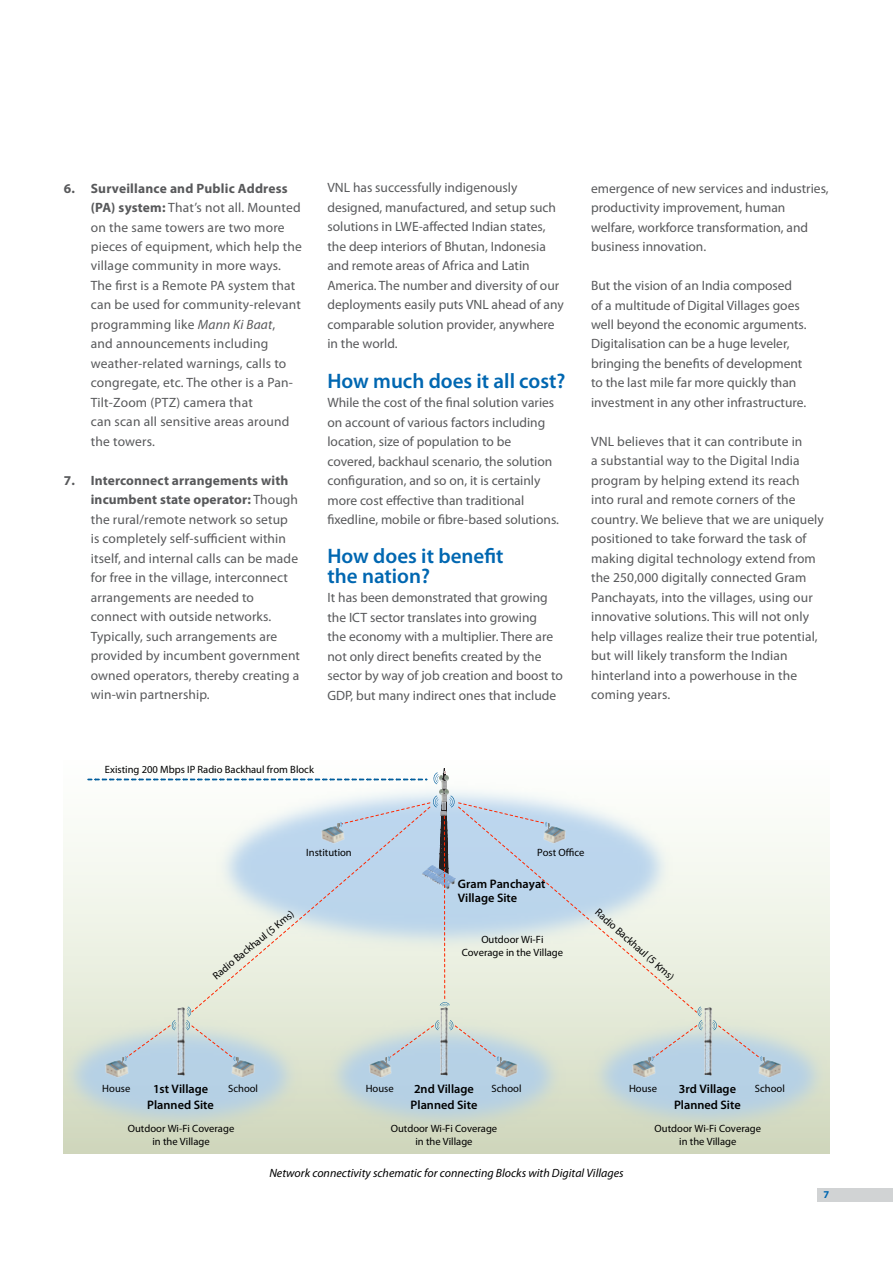
<style>
.page{position:relative;width:893px;height:1263px;background:#fff}
.page>*{position:absolute;margin:0;border:0;box-sizing:border-box;transform-origin:0 0}
.t1{font:600 21px/19.5px "Myriad Pro";color:#0067b1}
.t2{font:13.5px/19.5px "Myriad Pro";color:#58595b}
.t3{font:600 12.3px/13.8px "Myriad Pro";color:#000}
.t4{font:italic 12px "Myriad Pro";color:#000}
.t5{font:10.5px/13px "Myriad Pro";color:#000;text-align:center}
.t6{font:700 10.5px "Myriad Pro";color:#0067b1}
.s1{font-weight:700}
.s2{font-style:italic}
</style>
<div class="page">
<div style="left:817px;top:1187px;width:76px;height:14px;background:#d1d3d4"></div>
<svg style="left:64px;top:778px;width:765px;height:376px"></svg>
<img style="left:316px;top:1013px;width:257px;height:135px">
<img style="left:573px;top:1004px;width:256px;height:144px">
<img style="left:550px;top:778px;width:138px;height:28px">
<img style="left:64px;top:1004px;width:252px;height:144px">
<img style="left:702px;top:1007px;width:11px;height:68px">
<img style="left:438px;top:1064px;width:11px;height:11px">
<img style="left:175px;top:1064px;width:11px;height:11px">
<svg style="left:550px;top:806px;width:148px;height:207px;background:#dfe9e7"></svg>
<img style="left:550px;top:825px;width:17px;height:18px">
<img style="left:758px;top:1060px;width:24px;height:17px">
<svg style="left:712px;top:1020px;width:53px;height:44px;background:#c6d6db"></svg>
<img style="left:632px;top:1060px;width:23px;height:17px">
<img style="left:495px;top:1064px;width:24px;height:13px">
<img style="left:368px;top:1064px;width:24px;height:13px">
<svg style="left:649px;top:1006px;width:54px;height:58px;background:#cddad9"></svg>
<img style="left:232px;top:1064px;width:23px;height:13px">
<img style="left:105px;top:1064px;width:23px;height:13px">
<svg style="left:88px;top:768px;width:462px;height:296px"></svg>
<p class="t2" style="left:91px;top:178px;width:213px;text-indent:-27px"><span class="s1">6. Surveillance and Public Address (PA) system:</span> That’s not all. Mounted on the same towers are two more pieces of equipment, which help the village community in more ways.<br>The first is a Remote PA system that can be used for community-relevant programming like <span class="s2">Mann Ki Baat</span>,<br>and announcements including weather-related warnings, calls to congregate, etc. The other is a Pan-<br>Tilt-Zoom (PTZ) camera that<br>can scan all sensitive areas around the towers.</p>
<p class="t2" style="left:91px;top:470px;width:211px;text-indent:-27px"><span class="s1">7. Interconnect arrangements with incumbent state operator:</span> Though the rural/remote network so setup<br>is completely self-sufficient within itself, and internal calls can be made for free in the village, interconnect arrangements are needed to connect with outside networks.<br>Typically, such arrangements are provided by incumbent government owned operators, thereby creating a win-win partnership.</p>
<p class="t2" style="left:327px;top:178px;width:238px">VNL has successfully indigenously designed, manufactured, and setup such solutions in LWE-affected Indian states, the deep interiors of Bhutan, Indonesia and remote areas of Africa and Latin America. The number and diversity of our deployments easily puts VNL ahead of any comparable solution provider, anywhere in the world.</p>
<h1 class="t1" style="left:327px;top:370px;width:240px">How much does it all cost?</h1>
<p class="t2" style="left:327px;top:392px;width:233px">While the cost of the final solution varies on account of various factors including location, size of population to be covered, backhaul scenario, the solution configuration, and so on, it is certainly more cost effective than traditional fixedline, mobile or fibre-based solutions.</p>
<h1 class="t1" style="left:327px;top:546px;width:178px">How does it benefit the nation?</h1>
<p class="t2" style="left:327px;top:587px;width:237px">It has been demonstrated that growing the ICT sector translates into growing<br>the economy with a multiplier. There are not only direct benefits created by the sector by way of job creation and boost to GDP, but many indirect ones that include</p>
<p class="t5" style="left:105px;top:763px;width:211px">Existing 200 Mbps IP Radio Backhaul from Block</p>
<p class="t2" style="left:591px;top:178px;width:239px">emergence of new services and industries, productivity improvement, human welfare, workforce transformation, and business innovation.</p>
<p class="t2" style="left:591px;top:275px;width:217px">But the vision of an India composed of a multitude of Digital Villages goes well beyond the economic arguments.<br>Digitalisation can be a huge leveler, bringing the benefits of development to the last mile far more quickly than investment in any other infrastructure.</p>
<p class="t2" style="left:591px;top:431px;width:234px">VNL believes that it can contribute in<br>a substantial way to the Digital India program by helping extend its reach into rural and remote corners of the country. We believe that we are uniquely positioned to take forward the task of making digital technology extend from the 250,000 digitally connected Gram Panchayats, into the villages, using our innovative solutions. This will not only help villages realize their true potential, but will likely transform the Indian hinterland into a powerhouse in the coming years.</p>
<p class="t5" style="left:306px;top:846px;width:47px">Institution</p>
<p class="t5" style="left:537px;top:846px;width:49px">Post Office</p>
<p class="t3" style="left:458px;top:877px;width:89px">Gram Panchayat<br>Village Site</p>
<p class="t5" style="left:210px;top:972px;width:103px;rotate:-40deg">Radio Backhaul (5 Kms)</p>
<p class="t5" style="left:601px;top:906px;width:103px;rotate:42deg">Radio Backhaul (5 Kms)</p>
<p class="t5" style="left:462px;top:933px;width:103px">Outdoor Wi-Fi<br>Coverage in the Village</p>
<p class="t5" style="left:102px;top:1082px;width:29px">House</p>
<p class="t3" style="left:153px;top:1082px;width:57px">1st Village</p>
<p class="t5" style="left:228px;top:1082px;width:31px">School</p>
<p class="t3" style="left:147px;top:1098px;width:68px">Planned Site</p>
<p class="t5" style="left:366px;top:1082px;width:29px">House</p>
<p class="t3" style="left:414px;top:1082px;width:61px">2nd Village</p>
<p class="t5" style="left:492px;top:1082px;width:31px">School</p>
<p class="t3" style="left:411px;top:1098px;width:68px">Planned Site</p>
<p class="t5" style="left:629px;top:1082px;width:29px">House</p>
<p class="t3" style="left:679px;top:1082px;width:59px">3rd Village</p>
<p class="t5" style="left:755px;top:1082px;width:31px">School</p>
<p class="t3" style="left:674px;top:1098px;width:68px">Planned Site</p>
<p class="t5" style="left:128px;top:1122px;width:108px">Outdoor Wi-Fi Coverage in the Village</p>
<p class="t5" style="left:391px;top:1122px;width:108px">Outdoor Wi-Fi Coverage in the Village</p>
<p class="t5" style="left:655px;top:1122px;width:108px">Outdoor Wi-Fi Coverage in the Village</p>
<p class="t4" style="left:269px;top:1165px;width:356px">Network connectivity schematic for connecting Blocks with Digital Villages</p>
<p class="t6" style="left:823px;top:1188px;width:7px">7</p>
</div>
